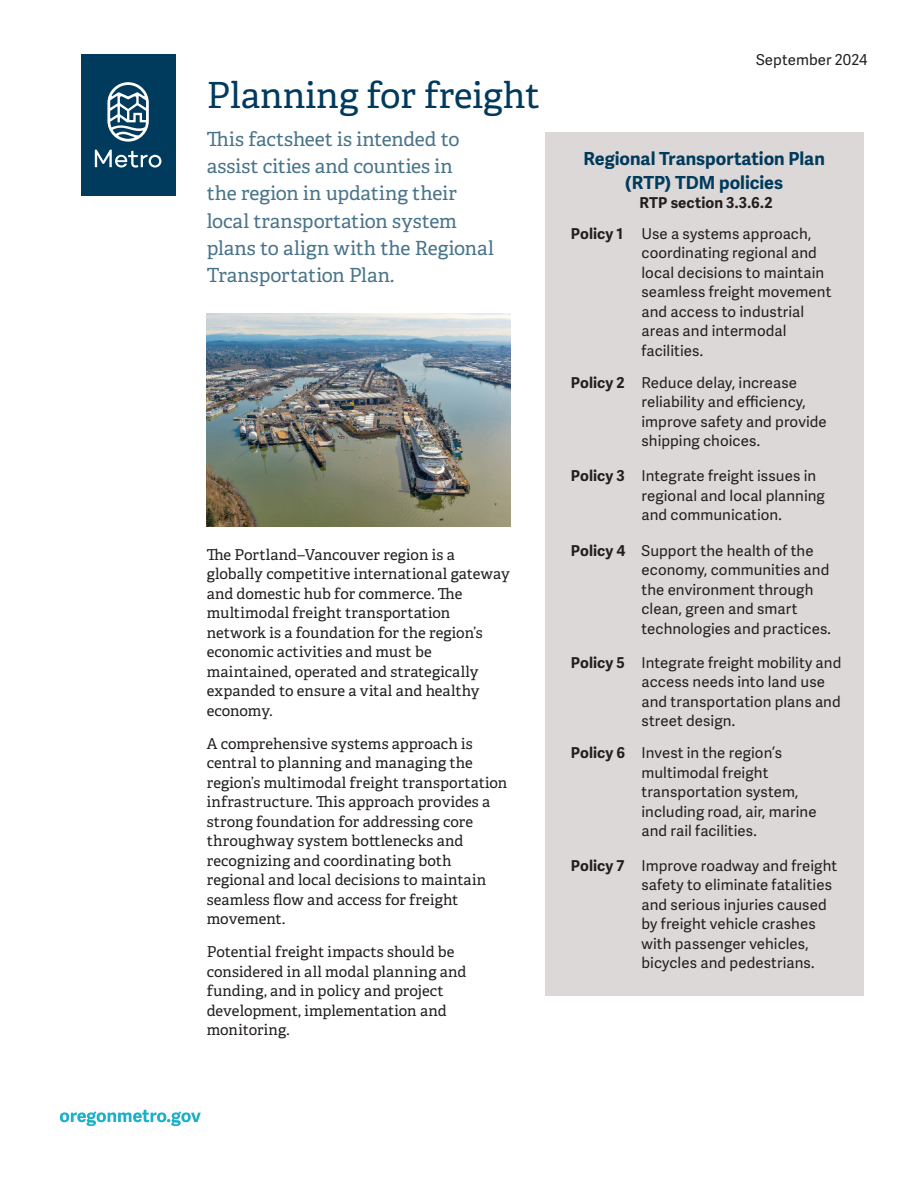
<style>
.page{position:relative;width:918px;height:1188px;background:#fff}
.page>*{position:absolute;margin:0;border:0;box-sizing:border-box;transform-origin:0 0}
.Title_24{font:36px "Adelle";color:#003a5d}
.Introduction_Quote{font:19.5px/27px "Adelle";color:#49748a}
.Heading_-_Callout_blue{font:700 18px/24px "Adelle Sans";color:#003a5d;text-align:center}
.Body_text_-_B_Sans{font:15px/19.5px "Adelle Sans";letter-spacing:.005em;color:#231f20}
.Body_text_-_A{font:15px/19.5px "Adelle";letter-spacing:.005em;color:#231f20}
.Body_text_-_B_Sans-2{font:700 15px "Adelle Sans";letter-spacing:.005em;color:#231f20}
.s1{font-style:italic}
</style>
<div class="page">
<div style="left:81px;top:54px;width:94px;height:142px;background:#003a5d"></div>
<svg style="left:95px;top:150px;width:66px;height:18px"></svg>
<svg style="left:107px;top:82px;width:42px;height:60px"></svg>
<img style="left:207px;top:313px;width:303px;height:213px">
<svg style="left:60px;top:1110px;width:141px;height:16px"></svg>
<div style="left:545px;top:132px;width:319px;height:864px;background:#dcd8d7"></div>
<p class="Title_24" style="left:207px;top:73px;width:335px">Planning for freight</p>
<p class="Introduction_Quote" style="left:207px;top:126px;width:289px">This factsheet is intended to assist cities and counties in<br>the region in updating their local transportation system plans to align with the Regional<br>Transportation Plan<span class="s1">.</span></p>
<p class="Body_text_-_A" style="left:207px;top:545px;width:305px">The Portland–Vancouver region is a globally competitive international gateway and domestic hub for commerce. The multimodal freight transportation network is a foundation for the region’s economic activities and must be maintained, operated and strategically expanded to ensure a vital and healthy economy.</p>
<p class="Body_text_-_A" style="left:207px;top:734px;width:302px">A comprehensive systems approach is central to planning and managing the region’s multimodal freight transportation infrastructure. This approach provides a strong foundation for addressing core throughway system bottlenecks and recognizing and coordinating both regional and local decisions to maintain seamless flow and access for freight movement.</p>
<p class="Body_text_-_A" style="left:207px;top:943px;width:261px">Potential freight impacts should be considered in all modal planning and funding, and in policy and project development, implementation and monitoring.</p>
<p class="Body_text_-_B_Sans" style="left:756px;top:51px;width:113px">September 2024</p>
<p class="Heading_-_Callout_blue" style="left:584px;top:147px;width:243px">Regional Transportation Plan (RTP) TDM policies</p>
<p class="Body_text_-_B_Sans-2" style="left:639px;top:194px;width:135px">RTP section 3.3.6.2</p>
<p class="Body_text_-_B_Sans-2" style="left:571px;top:224px;width:54px">Policy 1</p>
<p class="Body_text_-_B_Sans" style="left:642px;top:224px;width:191px">Use a systems approach, coordinating regional and local decisions to maintain seamless freight movement and access to industrial areas and intermodal facilities.</p>
<p class="Body_text_-_B_Sans-2" style="left:571px;top:373px;width:55px">Policy 2</p>
<p class="Body_text_-_B_Sans" style="left:642px;top:373px;width:187px">Reduce delay, increase reliability and efficiency, improve safety and provide shipping choices.</p>
<p class="Body_text_-_B_Sans-2" style="left:571px;top:467px;width:55px">Policy 3</p>
<p class="Body_text_-_B_Sans" style="left:642px;top:467px;width:185px">Integrate freight issues in regional and local planning and communication.</p>
<p class="Body_text_-_B_Sans-2" style="left:571px;top:541px;width:56px">Policy 4</p>
<p class="Body_text_-_B_Sans" style="left:642px;top:541px;width:191px">Support the health of the economy, communities and the environment through clean, green and smart technologies and practices.</p>
<p class="Body_text_-_B_Sans-2" style="left:571px;top:653px;width:56px">Policy 5</p>
<p class="Body_text_-_B_Sans" style="left:642px;top:653px;width:201px">Integrate freight mobility and access needs into land use and transportation plans and street design.</p>
<p class="Body_text_-_B_Sans-2" style="left:571px;top:744px;width:56px">Policy 6</p>
<p class="Body_text_-_B_Sans" style="left:642px;top:744px;width:177px">Invest in the region’s multimodal freight transportation system, including road, air, marine and rail facilities.</p>
<p class="Body_text_-_B_Sans-2" style="left:571px;top:856px;width:55px">Policy 7</p>
<p class="Body_text_-_B_Sans" style="left:642px;top:856px;width:197px">Improve roadway and freight safety to eliminate fatalities and serious injuries caused by freight vehicle crashes with passenger vehicles, bicycles and pedestrians.</p>
</div>
